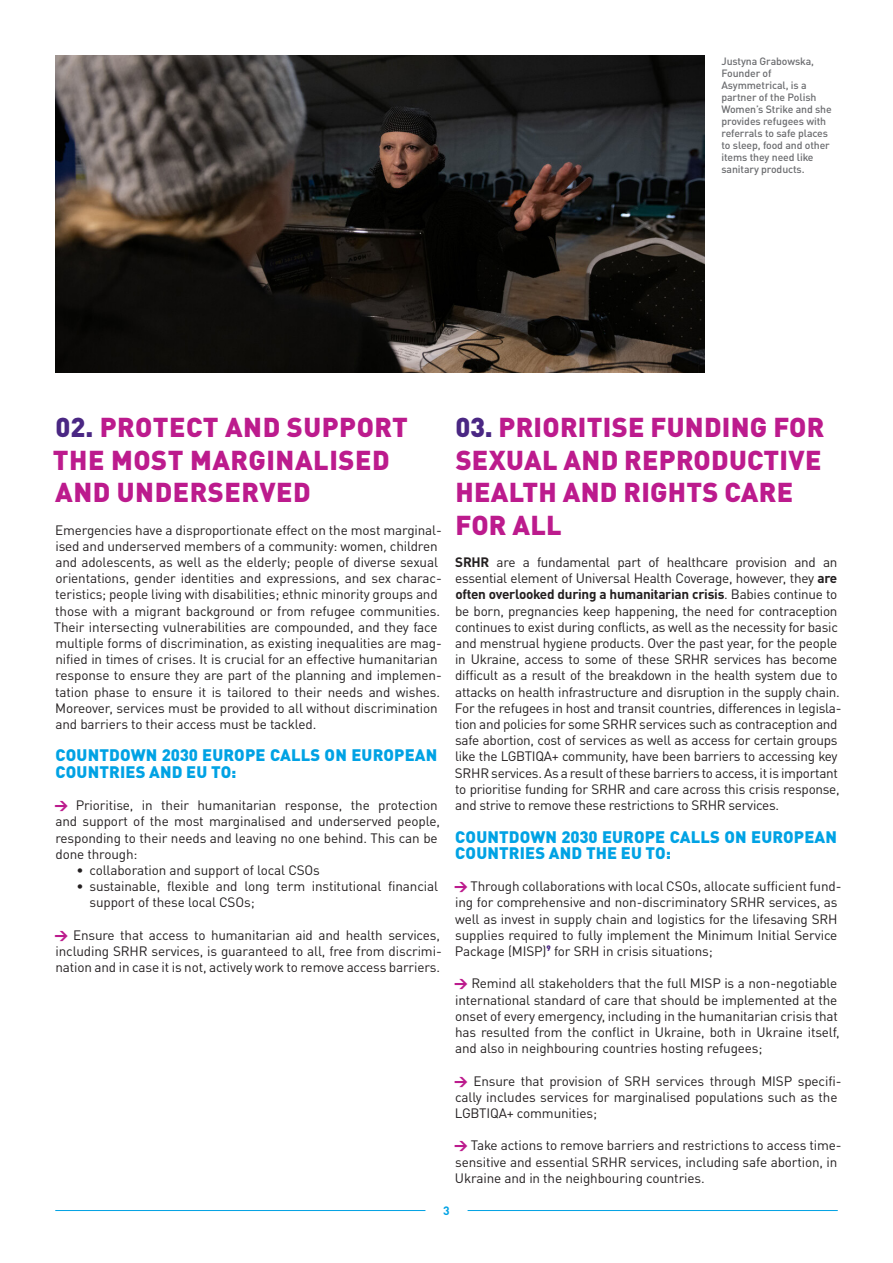
<style>
.page{position:relative;width:893px;height:1263px;background:#fff}
.page>*{position:absolute;margin:0;border:0;box-sizing:border-box;transform-origin:0 0}
.t1{font:900 27px/32.4px "DIN Pro";letter-spacing:.01em;color:#bc1b8d}
.t2{font:900 16.5px/16.2px "DIN Pro";letter-spacing:.01em;color:#00a2e4}
.t3{font:13.5px/16.2px "DIN Pro";letter-spacing:-.01em;color:#231f20}
.t4{font:700 12px "DIN Pro";color:#00a2e4}
.t5{font:500 10.5px/12px "DIN Pro";letter-spacing:-.01em;color:#6c6d70}
.s1{color:#4a2783}
.s2{font-weight:900;color:#bc1b8d}
.s3{font-weight:700}
</style>
<div class="page">
<hr style="left:468px;top:1210px;width:370px;height:1px;background:#00a2e4">
<hr style="left:55px;top:1210px;width:370px;height:1px;background:#00a2e4">
<img style="left:55px;top:55px;width:649px;height:318px">
<p class="t5" style="left:721px;top:54px;width:112px">Justyna Grabowska,<br>Founder of<br>Asymmetrical, is a partner of the Polish<br>Women’s Strike and she provides refugees with referrals to safe places to sleep, food and other items they need like sanitary products.</p>
<p class="t1" style="left:53px;top:408px;width:357px"><span class="s1">02.</span> PROTECT AND SUPPORT<br>THE MOST MARGINALISED<br>AND UNDERSERVED</p>
<p class="t3" style="left:54px;top:520px;width:389px">Emergencies have a disproportionate effect on the most marginal&shy;ised and underserved members of a community: women, children and adolescents, as well as the elderly; people of diverse sexual orientations, gender identities and expressions, and sex charac&shy;teristics; people living with disabilities; ethnic minority groups and those with a migrant background or from refugee communities.<br>Their intersecting vulnerabilities are compounded, and they face multiple forms of discrimination, as existing inequalities are mag&shy;nified in times of crises. It is crucial for an effective humanitarian response to ensure they are part of the planning and implemen&shy;tation phase to ensure it is tailored to their needs and wishes.<br>Moreover, services must be provided to all without discrimination and barriers to their access must be tackled.</p>
<p class="t2" style="left:56px;top:745px;width:383px">COUNTDOWN 2030 EUROPE CALLS ON EUROPEAN<br>COUNTRIES AND EU TO:</p>
<p class="t3" style="left:54px;top:796px;width:387px"><span class="s2">→</span> Prioritise, in their humanitarian response, the protection and support of the most marginalised and underserved people, responding to their needs and leaving no one behind. This can be done through:</p>
<p class="t3" style="left:76px;top:860px;width:245px">• collaboration and support of local CSOs</p>
<p class="t3" style="left:89px;top:877px;width:350px;text-indent:-13px">• sustainable, flexible and long term institutional financial support of these local CSOs;</p>
<p class="t3" style="left:54px;top:925px;width:389px"><span class="s2">→</span> Ensure that access to humanitarian aid and health services, including SRHR services, is guaranteed to all, free from discrimi&shy;nation and in case it is not, actively work to remove access barriers.</p>
<p class="t1" style="left:455px;top:408px;width:371px"><span class="s1">03.</span> PRIORITISE FUNDING FOR<br>SEXUAL AND REPRODUCTIVE<br>HEALTH AND RIGHTS CARE<br>FOR ALL</p>
<p class="t3" style="left:455px;top:553px;width:388px"><span class="s3">SRHR</span> are a fundamental part of healthcare provision and an essential element of Universal Health Coverage, however, they <span class="s3">are often overlooked during a humanitarian crisis</span>. Babies continue to be born, pregnancies keep happening, the need for contraception continues to exist during conflicts, as well as the necessity for basic and menstrual hygiene products. Over the past year, for the people in Ukraine, access to some of these SRHR services has become difficult as a result of the breakdown in the health system due to attacks on health infrastructure and disruption in the supply chain.<br>For the refugees in host and transit countries, differences in legisla&shy;tion and policies for some SRHR services such as contraception and safe abortion, cost of services as well as access for certain groups like the LGBTIQA+ community, have been barriers to accessing key SRHR services. As a result of these barriers to access, it is important to prioritise funding for SRHR and care across this crisis response, and strive to remove these restrictions to SRHR services.</p>
<p class="t2" style="left:455px;top:826px;width:383px">COUNTDOWN 2030 EUROPE CALLS ON EUROPEAN<br>COUNTRIES AND THE EU TO:</p>
<p class="t3" style="left:454px;top:877px;width:389px"><span class="s2">→</span> Through collaborations with local CSOs, allocate sufficient fund&shy;ing for comprehensive and non-discriminatory SRHR services, as well as invest in supply chain and logistics for the lifesaving SRH supplies required to fully implement the Minimum Initial Service Package (MISP)<sup>9</sup> for SRH in crisis situations;</p>
<p class="t3" style="left:454px;top:974px;width:387px"><span class="s2">→</span> Remind all stakeholders that the full MISP is a non-negotiable international standard of care that should be implemented at the onset of every emergency, including in the humanitarian crisis that has resulted from the conflict in Ukraine, both in Ukraine itself, and also in neighbouring countries hosting refugees;</p>
<p class="t3" style="left:454px;top:1071px;width:389px"><span class="s2">→</span> Ensure that provision of SRH services through MISP specifi&shy;cally includes services for marginalised populations such as the<br>LGBTIQA+ communities;</p>
<p class="t3" style="left:454px;top:1136px;width:389px"><span class="s2">→</span> Take actions to remove barriers and restrictions to access time&shy;sensitive and essential SRHR services, including safe abortion, in<br>Ukraine and in the neighbouring countries.</p>
<p class="t4" style="left:443px;top:1201px;width:8px">3</p>
</div>
